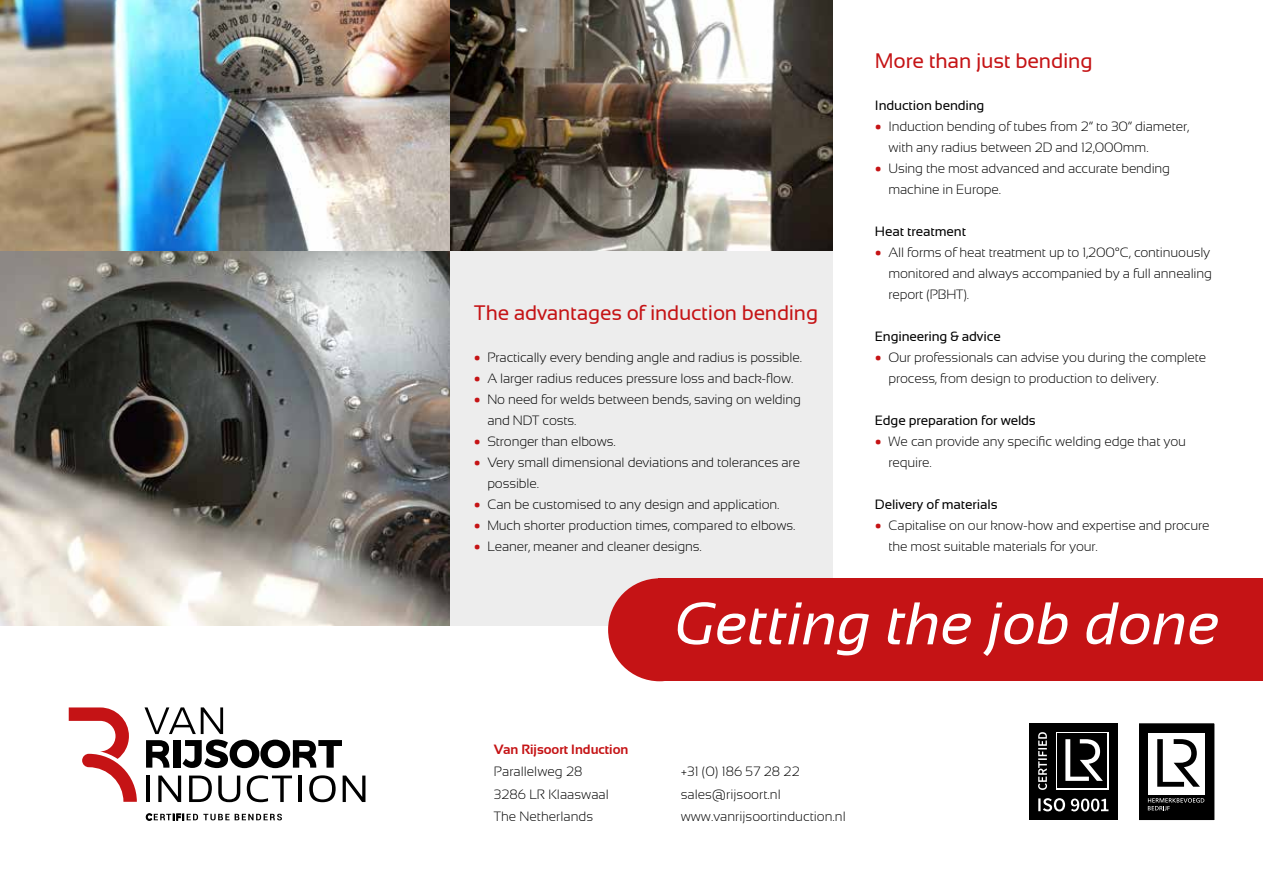
<style>
.page{position:relative;width:1263px;height:893px;background:#fff}
.page>*{position:absolute;margin:0;border:0;box-sizing:border-box;transform-origin:0 0}
.t1{font:italic 60px "Sansation";color:#fff}
.t2{font:21px "Sansation";letter-spacing:-.01em;color:#c51315}
.t3{font:300 13.5px/21px "Sansation";letter-spacing:-.01em;color:#000}
.t4{font:13.5px "Sansation";letter-spacing:-.01em;color:#000}
.t5{font:700 13.5px "Sansation";color:#c51315}
.s1{font-weight:700;font-size:22.5px;color:#c51315}
</style>
<div class="page">
<div style="left:450px;top:0;width:382px;height:625px;background:#ededed"></div>
<svg style="left:145px;top:707px;width:197px;height:61px"></svg>
<svg style="left:69px;top:707px;width:68px;height:95px"></svg>
<hr style="left:146px;top:775px;width:4px;height:27px;background:#000">
<svg style="left:158px;top:775px;width:23px;height:27px"></svg>
<svg style="left:189px;top:775px;width:23px;height:27px"></svg>
<svg style="left:218px;top:775px;width:22px;height:27px"></svg>
<svg style="left:247px;top:775px;width:45px;height:27px"></svg>
<hr style="left:298px;top:775px;width:4px;height:27px;background:#000">
<svg style="left:309px;top:775px;width:27px;height:27px"></svg>
<svg style="left:343px;top:775px;width:22px;height:27px"></svg>
<svg style="left:146px;top:814px;width:136px;height:6px"></svg>
<div style="left:659px;top:578px;width:604px;height:103px;background:#c51315"></div>
<div style="left:608px;top:578px;width:103px;height:103px;background:#c51315;border-radius:50%"></div>
<div style="left:1138px;top:722px;width:77px;height:99px;background:#000"></div>
<div style="left:1137px;top:722px;width:79px;height:100px;border:2px solid #fff"></div>
<svg style="left:1148px;top:798px;width:56px;height:12px"></svg>
<div style="left:1148px;top:733px;width:57px;height:62px;background:#fff"></div>
<svg style="left:1157px;top:739px;width:43px;height:48px"></svg>
<div style="left:1029px;top:723px;width:88px;height:97px;background:#000"></div>
<div style="left:1056px;top:732px;width:52px;height:58px;background:linear-gradient(to right,#fff,#fff)"></div>
<svg style="left:1038px;top:732px;width:9px;height:58px"></svg>
<div style="left:1057px;top:734px;width:50px;height:54px;background:#000"></div>
<svg style="left:1065px;top:739px;width:38px;height:42px"></svg>
<svg style="left:1038px;top:798px;width:70px;height:13px"></svg>
<img style="left:450px;top:0;width:382px;height:251px">
<img style="left:0;top:0;width:450px;height:625px">
<h2 class="t2" style="left:474px;top:301px;width:346px">The advantages of induction bending</h2>
<p class="t3" style="left:474px;top:346px;width:330px"><span class="s1">•</span> Practically every bending angle and radius is possible.</p>
<p class="t3" style="left:474px;top:367px;width:321px"><span class="s1">•</span> A larger radius reduces pressure loss and back-flow.</p>
<p class="t3" style="left:487px;top:388px;width:315px;text-indent:-14px"><span class="s1">•</span> No need for welds between bends, saving on welding and NDT costs.</p>
<p class="t3" style="left:474px;top:430px;width:143px"><span class="s1">•</span> Stronger than elbows.</p>
<p class="t3" style="left:487px;top:451px;width:314px;text-indent:-14px"><span class="s1">•</span> Very small dimensional deviations and tolerances are possible.</p>
<p class="t3" style="left:474px;top:493px;width:307px"><span class="s1">•</span> Can be customised to any design and application.</p>
<p class="t3" style="left:474px;top:514px;width:323px"><span class="s1">•</span> Much shorter production times, compared to elbows.</p>
<p class="t3" style="left:474px;top:535px;width:230px"><span class="s1">•</span> Leaner, meaner and cleaner designs.</p>
<h2 class="t2" style="left:875px;top:49px;width:219px">More than just bending</h2>
<p class="t4" style="left:875px;top:97px;width:111px">Induction bending</p>
<p class="t3" style="left:888px;top:115px;width:302px;text-indent:-14px"><span class="s1">•</span> Induction bending of tubes from 2” to 30” diameter, with any radius between 2D and 12,000mm.</p>
<p class="t3" style="left:888px;top:157px;width:283px;text-indent:-14px"><span class="s1">•</span> Using the most advanced and accurate bending machine in Europe.</p>
<p class="t4" style="left:875px;top:223px;width:93px">Heat treatment</p>
<p class="t3" style="left:888px;top:241px;width:325px;text-indent:-14px"><span class="s1">•</span> All forms of heat treatment up to 1,200°C, continuously monitored and always accompanied by a full annealing report (PBHT).</p>
<p class="t4" style="left:875px;top:328px;width:127px">Engineering &amp; advice</p>
<p class="t3" style="left:888px;top:346px;width:319px;text-indent:-14px"><span class="s1">•</span> Our professionals can advise you during the complete process, from design to production to delivery.</p>
<p class="t4" style="left:875px;top:412px;width:162px">Edge preparation for welds</p>
<p class="t3" style="left:888px;top:430px;width:299px;text-indent:-14px"><span class="s1">•</span> We can provide any specific welding edge that you require.</p>
<p class="t4" style="left:875px;top:496px;width:124px">Delivery of materials</p>
<p class="t3" style="left:888px;top:514px;width:323px;text-indent:-14px"><span class="s1">•</span> Capitalise on our know-how and expertise and procure the most suitable materials for your.</p>
<h1 class="t1" style="left:675px;top:590px;width:546px">Getting the job done</h1>
<p class="t5" style="left:494px;top:741px;width:136px">Van Rijsoort Induction</p>
<p class="t3" style="left:494px;top:760px;width:117px;line-height:22.5px">Parallelweg 28<br>3286 LR Klaaswaal<br>The Netherlands</p>
<p class="t3" style="left:681px;top:760px;width:167px;line-height:22.5px">+31 (0) 186 57 28 22 sales@rijsoort.nl www.vanrijsoortinduction.nl</p>
</div>
